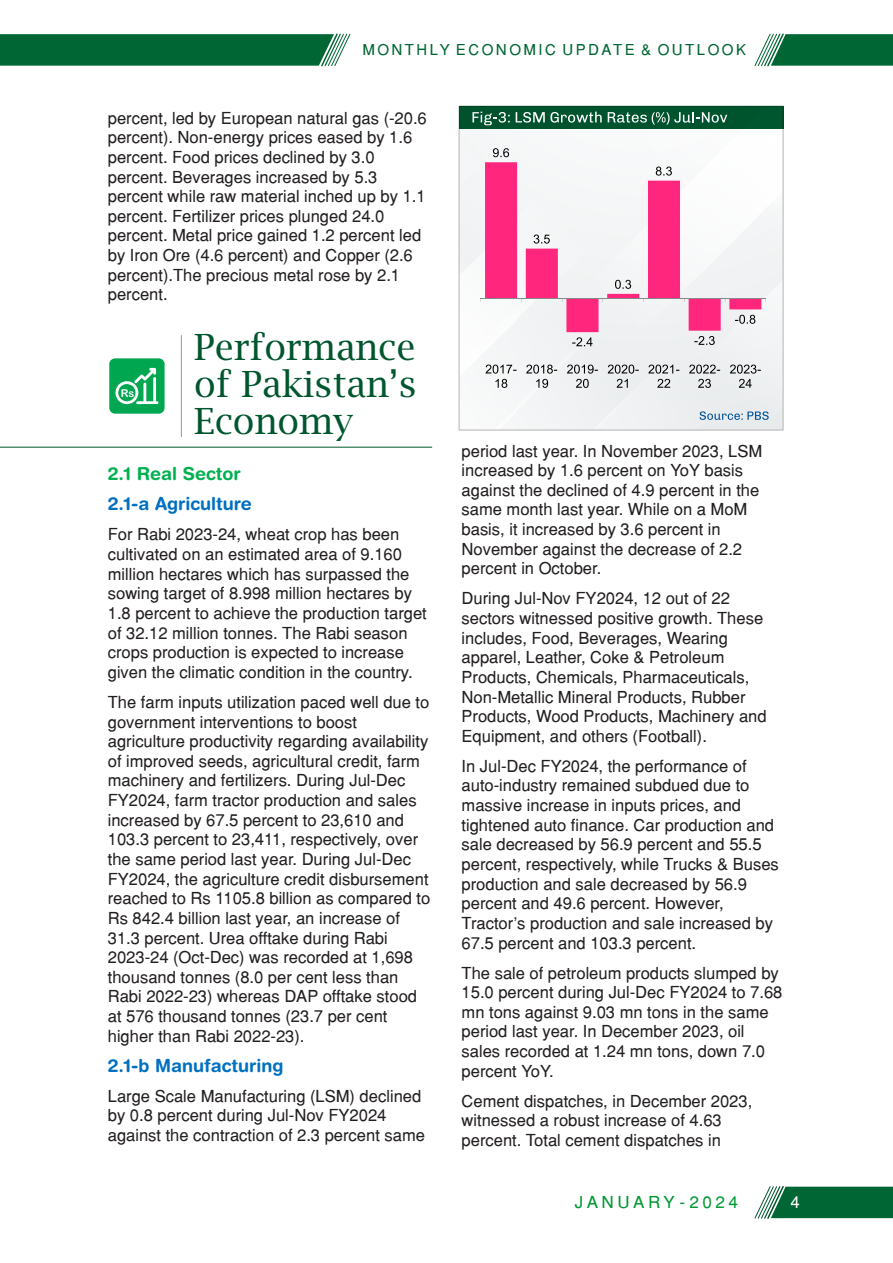
<style>
.page{position:relative;width:893px;height:1263px;background:#fff}
.page>*{position:absolute;margin:0;border:0;box-sizing:border-box;transform-origin:0 0}
.t1{font:36px/36.9px "Lucida Bright";color:#00562e;text-align:justify}
.t2{font:700 18px "Helvetica Rounded";color:#0070c0}
.t3{font:700 18px "Helvetica Rounded";color:#00b050}
.t4{font:16.5px/19.6px "Helvetica";color:#231f20}
.t5{font:16.5px "Helvetica";letter-spacing:.205em;color:#093}
.t6{font:16.5px "Helvetica";color:#fff}
.t7{font:15px "Helvetica";letter-spacing:.165em;color:#063}
.t8{font:10.8px "Arial Rounded MT Bold";color:#fff}
</style>
<div class="page">
<svg style="left:0;top:33px;width:350px;height:34px;background:#1e774a"></svg>
<svg style="left:755px;top:33px;width:138px;height:34px;background:#2f8258"></svg>
<svg style="left:755px;top:1186px;width:138px;height:33px;background:#297d53"></svg>
<img style="left:461px;top:132px;width:320px;height:296px">
<div style="left:459px;top:106px;width:324px;height:23px;background:#00562e"></div>
<svg style="left:472px;top:112px;width:38px;height:13px"></svg>
<svg style="left:516px;top:112px;width:86px;height:11px"></svg>
<svg style="left:608px;top:112px;width:119px;height:13px"></svg>
<svg style="left:700px;top:411px;width:69px;height:9px"></svg>
<hr style="left:0;top:447px;width:432px;height:1px;background:#00562e">
<hr style="left:181px;top:335px;width:1px;height:102px;background:#939598">
<div style="left:109px;top:358px;width:56px;height:56px;background:#00a650;border-radius:6px"></div>
<svg style="left:115px;top:368px;width:43px;height:36px"></svg>
<svg style="left:485px;top:162px;width:276px;height:170px;fill:#f6f4f5"></svg>
<hr style="left:481px;top:298px;width:285px;height:1px;background:#898989">
<svg style="left:493px;top:148px;width:16px;height:9px"></svg>
<svg style="left:534px;top:235px;width:16px;height:9px"></svg>
<svg style="left:572px;top:337px;width:20px;height:9px"></svg>
<svg style="left:615px;top:280px;width:16px;height:9px"></svg>
<svg style="left:656px;top:167px;width:16px;height:9px"></svg>
<svg style="left:694px;top:336px;width:21px;height:9px"></svg>
<svg style="left:735px;top:315px;width:20px;height:9px"></svg>
<svg style="left:486px;top:365px;width:30px;height:23px"></svg>
<svg style="left:526px;top:365px;width:31px;height:23px"></svg>
<svg style="left:567px;top:365px;width:31px;height:23px"></svg>
<svg style="left:608px;top:365px;width:31px;height:23px"></svg>
<svg style="left:648px;top:365px;width:31px;height:23px"></svg>
<svg style="left:689px;top:365px;width:31px;height:23px"></svg>
<svg style="left:730px;top:365px;width:31px;height:23px"></svg>
<p class="t7" style="left:362px;top:44px;width:385px">MONTHLY ECONOMIC UPDATE &amp; OUTLOOK</p>
<p class="t4" style="left:108px;top:109px;width:321px">percent, led by European natural gas (-20.6 percent). Non-energy prices eased by 1.6 percent. Food prices declined by 3.0 percent. Beverages increased by 5.3 percent while raw material inched up by 1.1 percent. Fertilizer prices plunged 24.0 percent. Metal price gained 1.2 percent led by Iron Ore (4.6 percent) and Copper (2.6 percent).The precious metal rose by 2.1 percent.</p>
<p class="t8" style="left:121px;top:389px;width:15px">Rs</p>
<h1 class="t1" style="left:194px;top:331px;width:224px">Performance of Pakistan’s Economy</h1>
<p class="t3" style="left:108px;top:467px;width:134px">2.1 Real Sector</p>
<p class="t2" style="left:108px;top:497px;width:146px">2.1-a Agriculture</p>
<p class="t4" style="left:108px;top:526px;width:321px">For Rabi 2023-24, wheat crop has been cultivated on an estimated area of 9.160 million hectares which has surpassed the sowing target of 8.998 million hectares by 1.8 percent to achieve the production target of 32.12 million tonnes. The Rabi season crops production is expected to increase given the climatic condition in the country.</p>
<p class="t4" style="left:108px;top:694px;width:324px">The farm inputs utilization paced well due to government interventions to boost agriculture productivity regarding availability of improved seeds, agricultural credit, farm machinery and fertilizers. During Jul-Dec FY2024, farm tractor production and sales increased by 67.5 percent to 23,610 and 103.3 percent to 23,411, respectively, over the same period last year. During Jul-Dec FY2024, the agriculture credit disbursement reached to Rs 1105.8 billion as compared to Rs 842.4 billion last year, an increase of 31.3 percent. Urea offtake during Rabi 2023-24 (Oct-Dec) was recorded at 1,698 thousand tonnes (8.0 per cent less than Rabi 2022-23) whereas DAP offtake stood at 576 thousand tonnes (23.7 per cent higher than Rabi 2022-23).</p>
<p class="t2" style="left:108px;top:1058px;width:177px">2.1-b Manufacturing</p>
<p class="t4" style="left:108px;top:1087px;width:319px">Large Scale Manufacturing (LSM) declined by 0.8 percent during Jul-Nov FY2024 against the contraction of 2.3 percent same</p>
<p class="t4" style="left:462px;top:442px;width:302px">period last year. In November 2023, LSM increased by 1.6 percent on YoY basis against the declined of 4.9 percent in the same month last year. While on a MoM basis, it increased by 3.6 percent in November against the decrease of 2.2 percent in October.</p>
<p class="t4" style="left:462px;top:590px;width:307px">During Jul-Nov FY2024, 12 out of 22 sectors witnessed positive growth. These includes, Food, Beverages, Wearing apparel, Leather, Coke &amp; Petroleum Products, Chemicals, Pharmaceuticals, Non-Metallic Mineral Products, Rubber Products, Wood Products, Machinery and Equipment, and others (Football).</p>
<p class="t4" style="left:462px;top:758px;width:319px">In Jul-Dec FY2024, the performance of auto-industry remained subdued due to massive increase in inputs prices, and tightened auto finance. Car production and sale decreased by 56.9 percent and 55.5 percent, respectively, while Trucks &amp; Buses production and sale decreased by 56.9 percent and 49.6 percent. However, Tractor's production and sale increased by 67.5 percent and 103.3 percent.</p>
<p class="t4" style="left:462px;top:964px;width:322px">The sale of petroleum products slumped by 15.0 percent during Jul-Dec FY2024 to 7.68 mn tons against 9.03 mn tons in the same period last year. In December 2023, oil sales recorded at 1.24 mn tons, down 7.0 percent YoY.</p>
<p class="t4" style="left:462px;top:1092px;width:292px">Cement dispatches, in December 2023, witnessed a robust increase of 4.63 percent. Total cement dispatches in</p>
<p class="t5" style="left:575px;top:1196px;width:165px">JANUARY - 2024</p>
<p class="t6" style="left:790px;top:1196px;width:11px">4</p>
</div>
